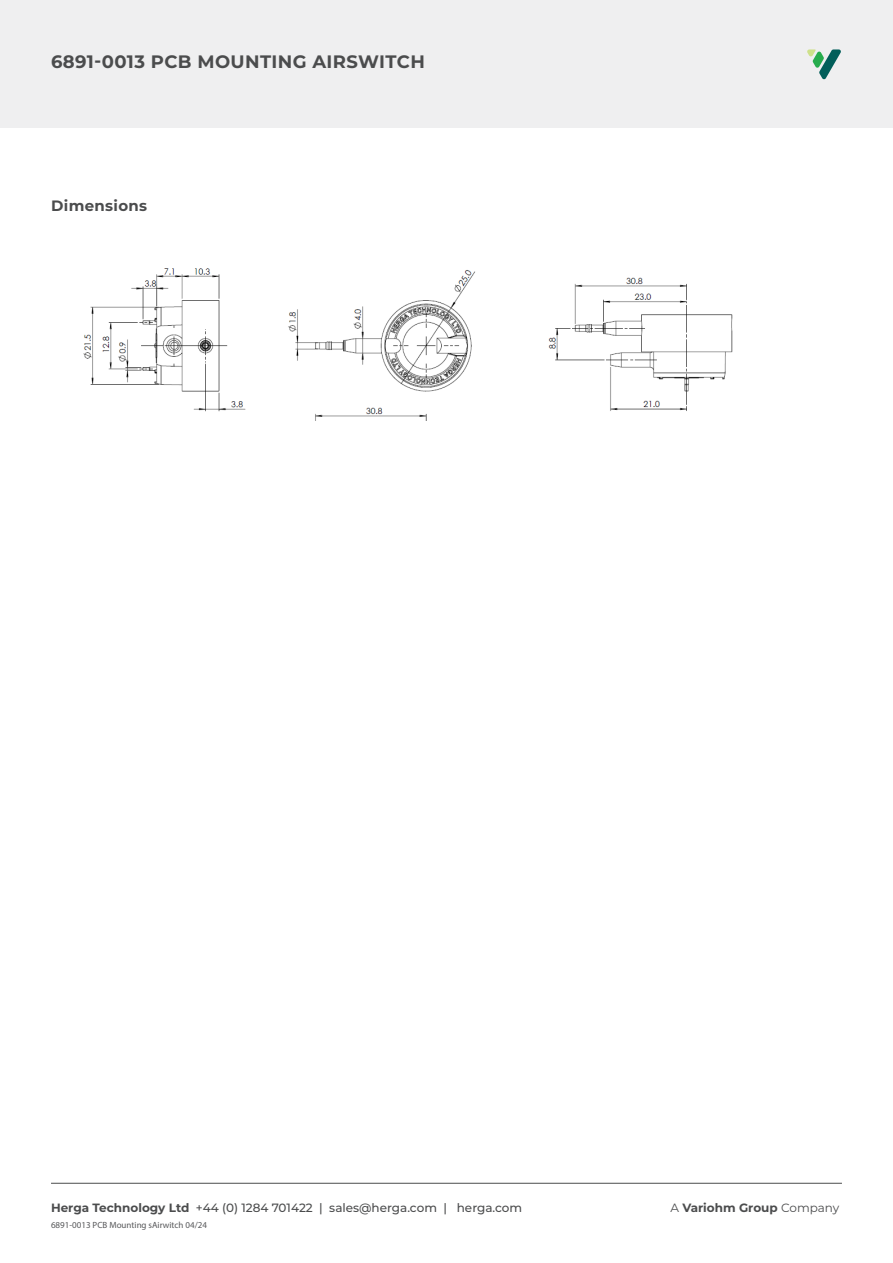
<style>
.page{position:relative;width:893px;height:1263px;background:#fff}
.page>*{position:absolute;margin:0;border:0;box-sizing:border-box;transform-origin:0 0}
.t1{font:700 18px "Montserrat";letter-spacing:.02em;color:#4b4c4d}
.body_copy{font:700 15px "Montserrat";letter-spacing:.02em;color:#4b4c4d}
.t2{font:500 12px "Montserrat";color:#4b4c4d}
.t3{font:700 12px "Montserrat";color:#4b4c4d}
.t4{font:9px "Myriad Pro";color:#57585a}
.s1{font-weight:700}
.s2{font-weight:400}
</style>
<div class="page">
<div style="left:0;top:0;width:893px;height:128px;background:#efeff0"></div>
<svg style="left:807px;top:49px;width:34px;height:31px"></svg>
<hr style="left:51px;top:1183px;width:791px;height:1px;background:#4b4c4d">
<img style="left:83px;top:268px;width:392px;height:152px">
<img style="left:548px;top:277px;width:185px;height:134px">
<h1 class="t1" style="left:51px;top:49px;width:375px">6891-0013 PCB MOUNTING AIRSWITCH</h1>
<p class="body_copy" style="left:51px;top:195px;width:97px">Dimensions</p>
<p class="t2" style="left:51px;top:1200px;width:473px"><span class="s1">Herga Technology Ltd</span> +44 (0) 1284 701422 | sales@herga.com | herga.com</p>
<p class="t3" style="left:670px;top:1199px;width:170px"><span class="s2">A</span> Variohm Group <span class="s2">Company</span></p>
<p class="t4" style="left:51px;top:1220px;width:158px">6891-0013 PCB Mounting sAirwitch 04/24</p>
</div>
